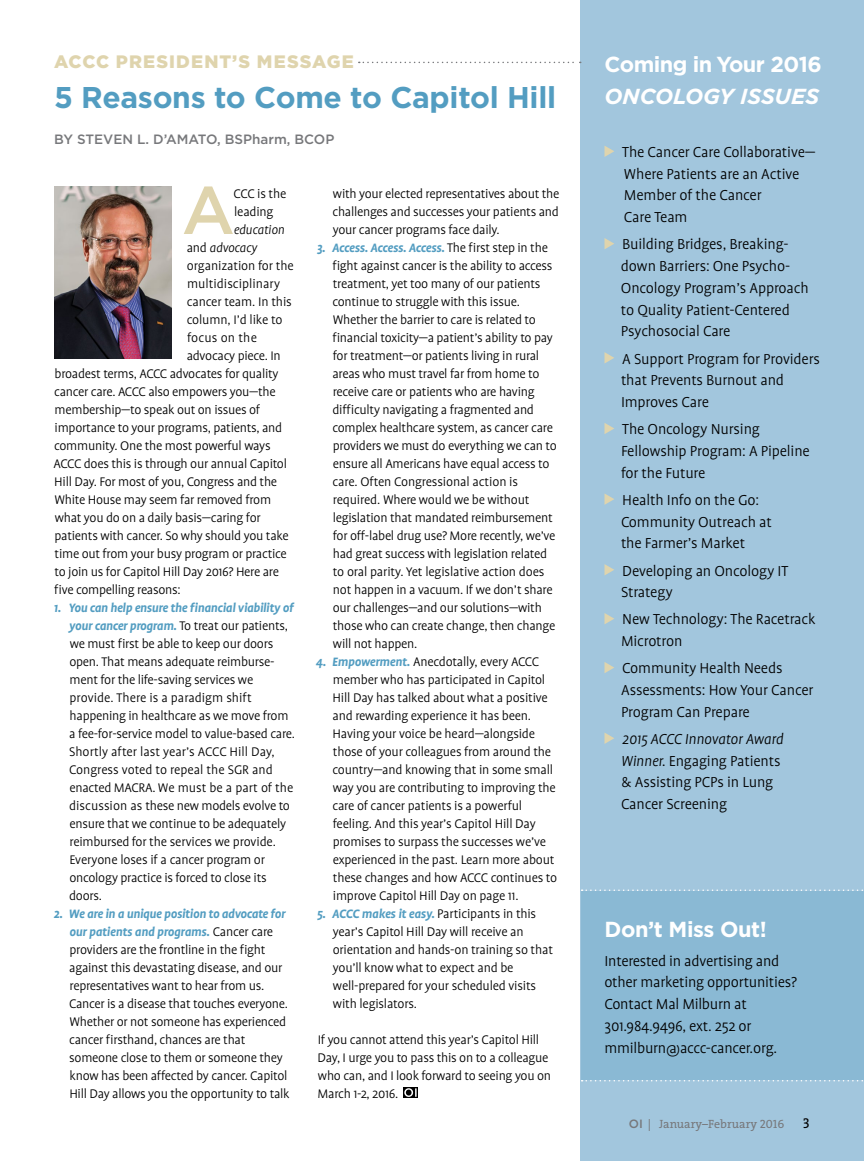
<style>
.page{position:relative;width:864px;height:1161px;background:#fff}
.page>*{position:absolute;margin:0;border:0;box-sizing:border-box;transform-origin:0 0}
.t1{font:500 67.35px "Gotham HTF";color:#dfd4ad}
.t2{font:700 30px "Gotham HTF";letter-spacing:-.01em;color:#539dc1}
.t3{font:700 21.75px "Gotham HTF";letter-spacing:-.025em;color:#fff}
.t4{font:italic 700 21.75px "Gotham HTF";color:#fff}
.t5{font:900 18px "Gotham HTF";letter-spacing:.06em;color:#dfd4ad}
.t6{font:300 16.5px/21.8px "Profile";letter-spacing:-.01em;color:#000}
.t7{font:300 14.25px/18px "Profile";letter-spacing:-.02em;color:#000}
.t8{font:italic 300 14.25px "Profile";letter-spacing:-.015em;color:#000}
.t9{font:300 14.25px "Profile";color:#000}
.t10{font:300 14.25px "Profile";letter-spacing:.01em;color:#000}
.t11{font:14.25px "The Serif Caps";color:#000}
.t12{font:italic 700 13.8px/18px "Profile";letter-spacing:-.02em;color:#539dc1;text-align:center}
.t13{font:500 13.5px "Gotham HTF";color:#77787b}
.t14{font:12px "The Serif";color:#77787b}
.s1{font-style:normal}
.s2{font-weight:700;font-style:italic;font-size:13.8px;color:#539dc1}
.s3{font-weight:300;font-style:normal;font-size:14.25px;color:#000}
.s4{font-style:italic}
.s5{font-family:"Gotham HTF";font-weight:500}
.s6{font-family:"The Serif Caps"}
</style>
<div class="page">
<div style="left:580px;top:0;width:284px;height:1161px;background:#a2c6dd"></div>
<svg style="left:359px;top:62px;width:222px;height:1px"></svg>
<div style="left:581px;top:891px;width:283px;height:189px;background:#8ab9d4"></div>
<svg style="left:582px;top:1080px;width:281px;height:1px"></svg>
<svg style="left:582px;top:889px;width:281px;height:2px"></svg>
<svg style="left:605px;top:146px;width:9px;height:11px"></svg>
<svg style="left:605px;top:238px;width:9px;height:11px"></svg>
<svg style="left:605px;top:352px;width:9px;height:11px"></svg>
<svg style="left:605px;top:423px;width:9px;height:11px"></svg>
<svg style="left:605px;top:494px;width:9px;height:11px"></svg>
<svg style="left:605px;top:564px;width:9px;height:11px"></svg>
<svg style="left:605px;top:613px;width:9px;height:11px"></svg>
<svg style="left:605px;top:662px;width:9px;height:11px"></svg>
<svg style="left:605px;top:733px;width:9px;height:11px"></svg>
<img style="left:54px;top:186px;width:117px;height:173px">
<div style="left:403px;top:1087px;width:15px;height:11px;background:#000"></div>
<svg style="left:404px;top:1088px;width:13px;height:9px"></svg>
<p class="t5" style="left:54px;top:51px;width:301px">ACCC PRESIDENT’S MESSAGE</p>
<h2 class="t2" style="left:54px;top:80px;width:504px">5 Reasons to Come to Capitol Hill</h2>
<p class="t13" style="left:54px;top:132px;width:282px">BY STEVEN L. D’AMATO, BSPharm, BCOP</p>
<h1 class="t1" style="left:182px;top:172px;width:55px">A</h1>
<p class="t7" style="left:234px;top:185px;width:54px">CCC is the leading</p>
<p class="t8" style="left:234px;top:222px;width:53px">education</p>
<p class="t8" style="left:187px;top:240px;width:72px"><span class="s1">and</span> advocacy</p>
<p class="t7" style="left:187px;top:257px;width:108px">organization for the</p>
<p class="t9" style="left:187px;top:276px;width:95px">multidisciplinary</p>
<p class="t7" style="left:187px;top:293px;width:107px">cancer team. In this</p>
<p class="t7" style="left:187px;top:311px;width:97px">column, I’d like to</p>
<p class="t10" style="left:187px;top:330px;width:71px">focus on the</p>
<p class="t7" style="left:187px;top:347px;width:96px">advocacy piece. In</p>
<p class="t7" style="left:55px;top:365px;width:226px">broadest terms, ACCC advocates for quality</p>
<p class="t7" style="left:54px;top:383px;width:223px">cancer care. ACCC also empowers you—the</p>
<p class="t7" style="left:55px;top:401px;width:207px">membership—to speak out on issues of</p>
<p class="t7" style="left:55px;top:419px;width:229px">importance to your programs, patients, and</p>
<p class="t7" style="left:54px;top:437px;width:218px">community. One the most powerful ways</p>
<p class="t7" style="left:54px;top:455px;width:235px">ACCC does this is through our annual Capitol</p>
<p class="t7" style="left:54px;top:473px;width:224px">Hill Day. For most of you, Congress and the</p>
<p class="t7" style="left:54px;top:491px;width:218px">White House may seem far removed from</p>
<p class="t7" style="left:55px;top:509px;width:208px">what you do on a daily basis—caring for</p>
<p class="t7" style="left:55px;top:527px;width:236px">patients with cancer. So why should you take</p>
<p class="t7" style="left:55px;top:545px;width:234px">time out from your busy program or practice</p>
<p class="t7" style="left:55px;top:563px;width:226px">to join us for Capitol Hill Day 2016? Here are</p>
<p class="t7" style="left:54px;top:581px;width:128px">five compelling reasons:</p>
<p class="t12" style="left:54px;top:599px;width:241px">1. You can help ensure the financial viability of</p>
<p class="t7" style="left:69px;top:617px;width:228px"><span class="s2">your cancer program.</span> To treat our patients, we must first be able to keep our doors open. That means adequate reimburse&shy;ment for the life-saving services we provide. There is a paradigm shift happening in healthcare as we move from a fee-for-service model to value-based care.<br>Shortly after last year’s ACCC Hill Day, Congress voted to repeal the SGR and enacted MACRA. We must be a part of the discussion as these new models evolve to ensure that we continue to be adequately reimbursed for the services we provide.<br>Everyone loses if a cancer program or oncology practice is forced to close its doors.</p>
<p class="t12" style="left:54px;top:905px;width:233px">2. We are in a unique position to advocate for our patients and programs. <span class="s3">Cancer care</span></p>
<p class="t7" style="left:69px;top:941px;width:222px">providers are the frontline in the fight against this devastating disease, and our representatives want to hear from us.<br>Cancer is a disease that touches everyone.<br>Whether or not someone has experienced cancer firsthand, chances are that someone close to them or someone they know has been affected by cancer. Capitol Hill Day allows you the opportunity to talk</p>
<p class="t7" style="left:332px;top:185px;width:229px;text-align:justify">with your elected representatives about the challenges and successes your patients and your cancer programs face daily.</p>
<p class="t12" style="left:317px;top:239px;width:232px">3. Access. Access. Access. <span class="s3">The first step in the</span></p>
<p class="t7" style="left:332px;top:257px;width:226px">fight against cancer is the ability to access treatment, yet too many of our patients continue to struggle with this issue.<br>Whether the barrier to care is related to financial toxicity—a patient’s ability to pay for treatment—or patients living in rural areas who must travel far from home to receive care or patients who are having difficulty navigating a fragmented and complex healthcare system, as cancer care providers we must do everything we can to ensure all Americans have equal access to care. Often Congressional action is required. Where would we be without legislation that mandated reimbursement for off-label drug use? More recently, we’ve had great success with legislation related to oral parity. Yet legislative action does not happen in a vacuum. If we don’t share our challenges—and our solutions—with those who can create change, then change will not happen.</p>
<p class="t7" style="left:332px;top:653px;width:226px;text-indent:-17px"><span class="s2">4. Empowerment.</span> Anecdotally, every ACCC member who has participated in Capitol Hill Day has talked about what a positive and rewarding experience it has been.<br>Having your voice be heard—alongside those of your colleagues from around the country—and knowing that in some small way you are contributing to improving the care of cancer patients is a powerful feeling. And this year’s Capitol Hill Day promises to surpass the successes we’ve experienced in the past. Learn more about these changes and how ACCC continues to improve Capitol Hill Day on page 11.</p>
<p class="t12" style="left:317px;top:905px;width:221px">5. ACCC makes it easy. <span class="s3">Participants in this</span></p>
<p class="t7" style="left:333px;top:923px;width:222px">year’s Capitol Hill Day will receive an orientation and hands-on training so that you’ll know what to expect and be well-prepared for your scheduled visits with legislators.</p>
<p class="t7" style="left:318px;top:1031px;width:235px">If you cannot attend this year’s Capitol Hill Day, I urge you to pass this on to a colleague who can, and I look forward to seeing you on March 1-2, 2016.</p>
<h3 class="t3" style="left:604px;top:52px;width:219px">Coming in Your 2016</h3>
<h3 class="t4" style="left:604px;top:84px;width:216px">ONCOLOGY ISSUES</h3>
<p class="t6" style="left:622px;top:141px;width:195px">The Cancer Care Collaborative—<br>Where Patients are an Active<br>Member of the Cancer<br>Care Team</p>
<p class="t6" style="left:621px;top:234px;width:189px">Building Bridges, Breaking&shy;down Barriers: One Psycho-<br>Oncology Program’s Approach to Quality Patient-Centered<br>Psychosocial Care</p>
<p class="t6" style="left:621px;top:348px;width:201px">A Support Program for Providers that Prevents Burnout and<br>Improves Care</p>
<p class="t6" style="left:621px;top:418px;width:190px">The Oncology Nursing<br>Fellowship Program: A Pipeline for the Future</p>
<p class="t6" style="left:621px;top:489px;width:152px">Health Info on the Go:<br>Community Outreach at the Farmer’s Market</p>
<p class="t6" style="left:621px;top:560px;width:169px">Developing an Oncology IT<br>Strategy</p>
<p class="t6" style="left:621px;top:609px;width:196px">New Technology: The Racetrack<br>Microtron</p>
<p class="t6" style="left:621px;top:658px;width:194px">Community Health Needs<br>Assessments: How Your Cancer<br>Program Can Prepare</p>
<p class="t6" style="left:621px;top:728px;width:164px"><span class="s4">2015 ACCC Innovator Award<br>Winner.</span> Engaging Patients &amp; Assisting PCPs in Lung<br>Cancer Screening</p>
<h3 class="t3" style="left:604px;top:917px;width:164px">Don’t Miss Out!</h3>
<p class="t6" style="left:604px;top:950px;width:194px">Interested in advertising and other marketing opportunities?<br>Contact Mal Milburn at<br>301.984.9496, ext. 252 or mmilburn@accc-cancer.org.</p>
<p class="t14" style="left:629px;top:1114px;width:157px"><span class="s5">OI</span> | January–February <span class="s6">2016</span></p>
<p class="t11" style="left:803px;top:1111px;width:9px">3</p>
</div>
